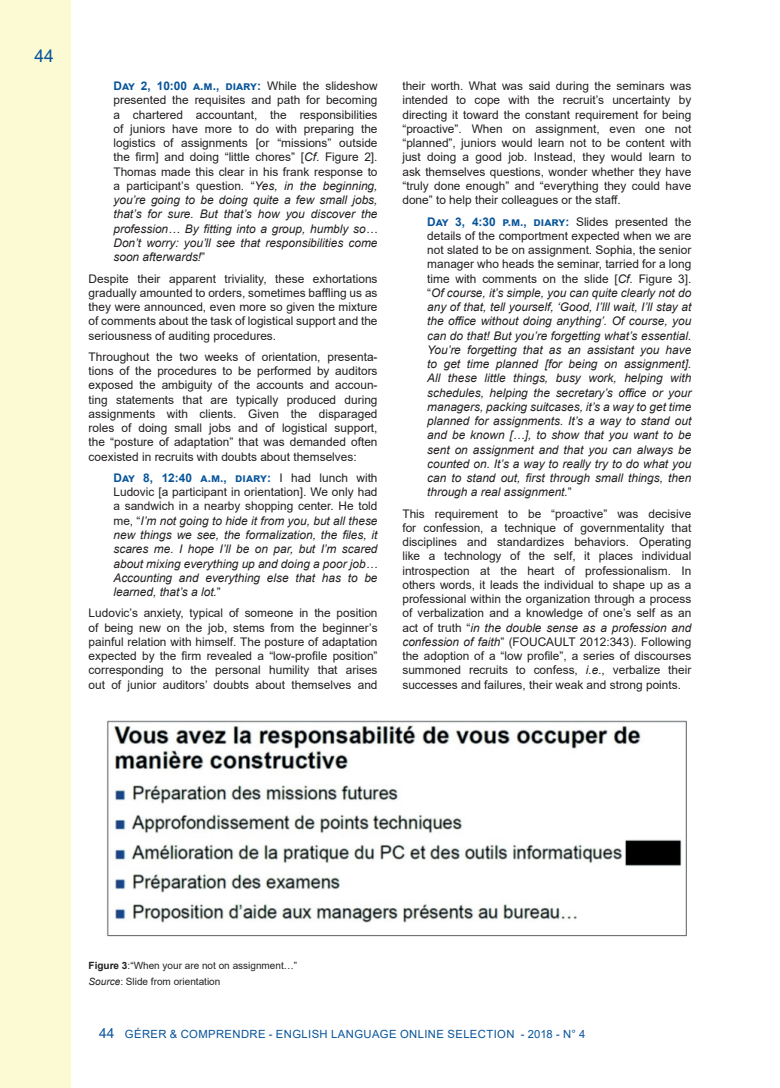
<style>
.page{position:relative;width:780px;height:1088px;background:#fff}
.page>*{position:absolute;margin:0;border:0;box-sizing:border-box;transform-origin:0 0}
.t1{font:17.5px "Arial";color:#07549a}
.texte_courant{font:11.88px/14.2px "Arial";color:#231f20;text-align:justify}
.retrait{font:italic 11.88px/14.2px "Arial";color:#231f20;text-align:justify}
.retrait-2{font:11.88px/14.2px "Arial";color:#231f20;text-align:justify}
.t2{font:11.25px "Arial";letter-spacing:.035em;color:#07549a}
.légende{font:10px "Arial";color:#231f20}
.s1{font-weight:700;color:#07549a}
.s2{font-style:italic}
.s3{font-weight:700;font-style:normal;color:#07549a}
.s4{font-style:normal}
.s5{font-weight:700}
.s6{font-size:13.75px}
</style>
<div class="page">
<div style="left:0;top:0;width:71px;height:1088px;background:#fcfad2"></div>
<img style="left:107px;top:720px;width:580px;height:217px">
<h1 class="t1" style="left:35px;top:44px;width:21px">44</h1>
<p class="retrait-2" style="left:113px;top:79px;width:265px"><span class="s1">Day 2, 10:00 a.m., diary:</span> While the slideshow presented the requisites and path for becoming a chartered accountant, the responsibilities of juniors have more to do with preparing the logistics of assignments [or “missions” outside the firm] and doing “little chores” [<span class="s2">Cf</span>. Figure 2].<br>Thomas made this clear in his frank response to a participant’s question. “<span class="s2">Yes, in the beginning, you’re going to be doing quite a few small jobs, that’s for sure. But that’s how you discover the profession… By fitting into a group, humbly so… Don’t worry: you’ll see that responsibilities come soon afterwards!</span>”</p>
<p class="texte_courant" style="left:89px;top:271px;width:290px">Despite their apparent triviality, these exhortations gradually amounted to orders, sometimes baffling us as they were announced, even more so given the mixture of comments about the task of logistical support and the seriousness of auditing procedures.</p>
<p class="texte_courant" style="left:89px;top:349px;width:290px">Throughout the two weeks of orientation, presenta&shy;tions of the procedures to be performed by auditors exposed the ambiguity of the accounts and accoun&shy;ting statements that are typically produced during assignments with clients. Given the disparaged roles of doing small jobs and of logistical support, the “posture of adaptation” that was demanded often coexisted in recruits with doubts about themselves:</p>
<p class="retrait" style="left:113px;top:471px;width:265px"><span class="s3">Day 8, 12:40 a.m., diary:</span> <span class="s4">I had lunch with Ludovic [a participant in orientation]. We only had a sandwich in a nearby shopping center. He told me, “</span>I’m not going to hide it from you, but all these new things we see, the formalization, the files, it scares me. I hope I’ll be on par, but I’m scared about mixing everything up and doing a poor job… Accounting and everything else that has to be learned, that’s a lot.<span class="s4">”</span></p>
<p class="texte_courant" style="left:89px;top:606px;width:290px">Ludovic’s anxiety, typical of someone in the position of being new on the job, stems from the beginner’s painful relation with himself. The posture of adaptation expected by the firm revealed a “low-profile position” corresponding to the personal humility that arises out of junior auditors’ doubts about themselves and</p>
<p class="texte_courant" style="left:402px;top:79px;width:290px">their worth. What was said during the seminars was intended to cope with the recruit’s uncertainty by directing it toward the constant requirement for being “proactive”. When on assignment, even one not “planned”, juniors would learn not to be content with just doing a good job. Instead, they would learn to ask themselves questions, wonder whether they have “truly done enough” and “everything they could have done” to help their colleagues or the staff.</p>
<p class="retrait" style="left:427px;top:214px;width:265px"><span class="s3">Day 3, 4:30 p.m., diary:</span> <span class="s4">Slides presented the details of the comportment expected when we are not slated to be on assignment. Sophia, the senior manager who heads the seminar, tarried for a long time with comments on the slide [</span>Cf<span class="s4">. Figure 3]. “</span>Of course, it’s simple, you can quite clearly not do any of that, tell yourself, ‘Good, I’lll wait, I’ll stay at the office without doing anything’. Of course, you can do that! But you’re forgetting what’s essential.<br>You’re forgetting that as an assistant you have to get time planned [for being on assignment].<br>All these little things, busy work, helping with schedules, helping the secretary’s office or your managers, packing suitcases, it’s a way to get time planned for assignments. It’s a way to stand out and be known […], to show that you want to be sent on assignment and that you can always be counted on. It’s a way to really try to do what you can to stand out, first through small things, then through a real assignment.<span class="s4">”</span></p>
<p class="texte_courant" style="left:402px;top:506px;width:290px">This requirement to be “proactive” was decisive for confession, a technique of governmentality that disciplines and standardizes behaviors. Operating like a technology of the self, it places individual introspection at the heart of professionalism. In others words, it leads the individual to shape up as a professional within the organization through a process of verbalization and a knowledge of one’s self as an act of truth “<span class="s2">in the double sense as a profession and confession of faith</span>” (FOUCAULT 2012:343). Following the adoption of a “low profile”, a series of discourses summoned recruits to confess, <span class="s2">i.e.</span>, verbalize their successes and failures, their weak and strong points.</p>
<p class="légende" style="left:89px;top:959px;width:210px"><span class="s5">Figure 3</span>:“When your are not on assignment…”</p>
<p class="légende" style="left:89px;top:974px;width:133px"><span class="s2">Source</span>: Slide from orientation</p>
<p class="t2" style="left:99px;top:1026px;width:487px"><span class="s6">44</span> GÉRER &amp; COMPRENDRE - ENGLISH LANGUAGE ONLINE SELECTION - 2018 - N° 4</p>
</div>
